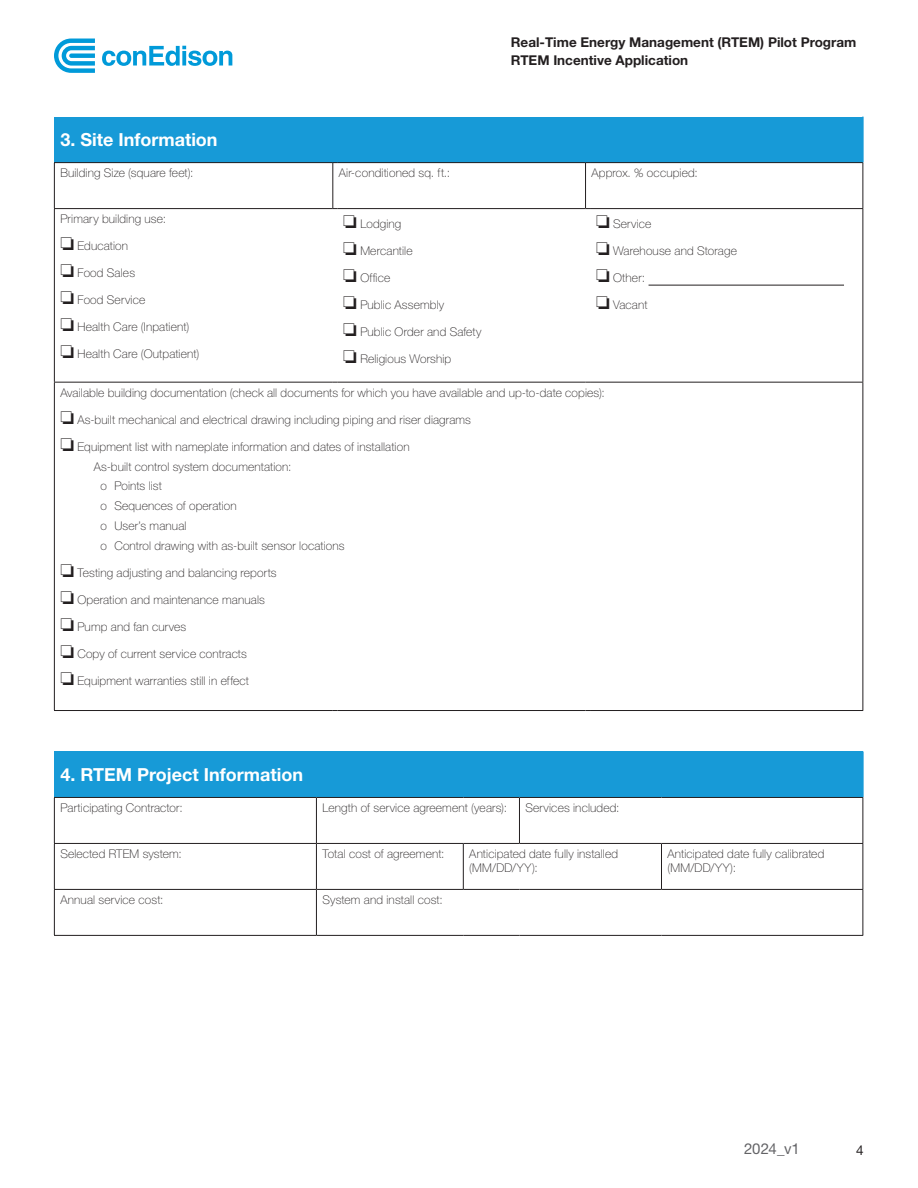
<style>
.page{position:relative;width:918px;height:1188px;background:#fff}
.page>*{position:absolute;margin:0;border:0;box-sizing:border-box;transform-origin:0 0}
.t1{font:700 18px "Helvetica Neue LT Std";color:#fff}
.t2{font:15px "Helvetica Neue LT Std";letter-spacing:-.005em;color:#636366}
.t3{font:700 13.5px/18px "Helvetica Neue LT Std";color:#231f20}
.t4{font:13.5px "Helvetica Neue LT Std";color:#231f20}
.t5{font:100 12px/14.4px "Helvetica Neue LT Std";letter-spacing:.01em;color:#231f20}
</style>
<div class="page">
<svg style="left:102px;top:46px;width:130px;height:20px"></svg>
<svg style="left:54px;top:39px;width:41px;height:34px"></svg>
<div style="left:54px;top:117px;width:809px;height:46px;background:#179ad7"></div>
<hr style="left:54px;top:162px;width:279px;height:1px;background:#231f20">
<hr style="left:54px;top:163px;width:1px;height:45px;background:#231f20">
<hr style="left:332px;top:163px;width:1px;height:45px;background:#231f20">
<hr style="left:337px;top:162px;width:249px;height:1px;background:#231f20">
<hr style="left:585px;top:163px;width:1px;height:45px;background:#231f20">
<hr style="left:590px;top:162px;width:273px;height:1px;background:#231f20">
<hr style="left:862px;top:163px;width:1px;height:45px;background:#231f20">
<hr style="left:862px;top:209px;width:1px;height:173px;background:#231f20">
<hr style="left:862px;top:383px;width:1px;height:327px;background:#231f20">
<hr style="left:54px;top:208px;width:279px;height:1px;background:#231f20">
<hr style="left:54px;top:209px;width:1px;height:173px;background:#231f20">
<hr style="left:337px;top:208px;width:249px;height:1px;background:#231f20">
<hr style="left:590px;top:208px;width:273px;height:1px;background:#231f20">
<hr style="left:54px;top:383px;width:1px;height:327px;background:#231f20">
<hr style="left:54px;top:710px;width:279px;height:1px;background:#231f20">
<hr style="left:337px;top:710px;width:249px;height:1px;background:#231f20">
<hr style="left:590px;top:710px;width:273px;height:1px;background:#231f20">
<hr style="left:54px;top:382px;width:279px;height:1px;background:#231f20">
<hr style="left:337px;top:382px;width:249px;height:1px;background:#231f20">
<hr style="left:590px;top:382px;width:273px;height:1px;background:#231f20">
<hr style="left:862px;top:117px;width:2px;height:45px;background:#179ad7">
<hr style="left:649px;top:285px;width:195px;height:1px;background:#231f20">
<div style="left:54px;top:752px;width:809px;height:45px;background:#179ad7"></div>
<hr style="left:54px;top:797px;width:262px;height:1px;background:#231f20">
<hr style="left:54px;top:798px;width:1px;height:45px;background:#231f20">
<hr style="left:316px;top:797px;width:147px;height:1px;background:#231f20">
<hr style="left:316px;top:798px;width:1px;height:45px;background:#231f20">
<hr style="left:463px;top:797px;width:56px;height:1px;background:#231f20">
<hr style="left:519px;top:797px;width:143px;height:1px;background:#231f20">
<hr style="left:519px;top:798px;width:1px;height:45px;background:#231f20">
<hr style="left:662px;top:797px;width:201px;height:1px;background:#231f20">
<hr style="left:862px;top:798px;width:1px;height:45px;background:#231f20">
<hr style="left:54px;top:843px;width:262px;height:1px;background:#231f20">
<hr style="left:54px;top:844px;width:1px;height:45px;background:#231f20">
<hr style="left:316px;top:843px;width:147px;height:1px;background:#231f20">
<hr style="left:316px;top:844px;width:1px;height:45px;background:#231f20">
<hr style="left:463px;top:843px;width:56px;height:1px;background:#231f20">
<hr style="left:463px;top:844px;width:1px;height:45px;background:#231f20">
<hr style="left:519px;top:843px;width:143px;height:1px;background:#231f20">
<hr style="left:662px;top:843px;width:201px;height:1px;background:#231f20">
<hr style="left:661px;top:844px;width:1px;height:45px;background:#231f20">
<hr style="left:862px;top:844px;width:1px;height:45px;background:#231f20">
<hr style="left:54px;top:889px;width:262px;height:1px;background:#231f20">
<hr style="left:54px;top:890px;width:1px;height:45px;background:#231f20">
<hr style="left:316px;top:889px;width:147px;height:1px;background:#231f20">
<hr style="left:316px;top:890px;width:1px;height:45px;background:#231f20">
<hr style="left:463px;top:889px;width:56px;height:1px;background:#231f20">
<hr style="left:519px;top:889px;width:143px;height:1px;background:#231f20">
<hr style="left:662px;top:889px;width:201px;height:1px;background:#231f20">
<hr style="left:862px;top:890px;width:1px;height:45px;background:#231f20">
<hr style="left:54px;top:935px;width:262px;height:1px;background:#231f20">
<hr style="left:316px;top:935px;width:147px;height:1px;background:#231f20">
<hr style="left:463px;top:935px;width:56px;height:1px;background:#231f20">
<hr style="left:519px;top:935px;width:143px;height:1px;background:#231f20">
<hr style="left:662px;top:935px;width:201px;height:1px;background:#231f20">
<hr style="left:862px;top:751px;width:2px;height:46px;background:#179ad7">
<p class="t3" style="left:511px;top:33px;width:347px">Real-Time Energy Management (RTEM) Pilot Program<br>RTEM Incentive Application</p>
<h1 class="t1" style="left:60px;top:129px;width:159px">3. Site Information</h1>
<p class="t5" style="left:60px;top:166px;width:135px">Building Size (square feet):</p>
<p class="t5" style="left:339px;top:166px;width:113px">Air-conditioned sq. ft.:</p>
<p class="t5" style="left:592px;top:166px;width:108px">Approx. % occupied:</p>
<p class="t5" style="left:60px;top:212px;width:107px">Primary building use:</p>
<p class="t5" style="left:60px;top:239px;width:69px">□ Education</p>
<p class="t5" style="left:60px;top:266px;width:76px">□ Food Sales</p>
<p class="t5" style="left:60px;top:293px;width:86px">□ Food Service</p>
<p class="t5" style="left:60px;top:320px;width:130px">□ Health Care (Inpatient)</p>
<p class="t5" style="left:60px;top:347px;width:141px">□ Health Care (Outpatient)</p>
<p class="t5" style="left:343px;top:217px;width:60px">□ Lodging</p>
<p class="t5" style="left:343px;top:244px;width:71px">□ Mercantile</p>
<p class="t5" style="left:343px;top:271px;width:49px">□ Office</p>
<p class="t5" style="left:343px;top:298px;width:102px">□ Public Assembly</p>
<p class="t5" style="left:343px;top:325px;width:140px">□ Public Order and Safety</p>
<p class="t5" style="left:343px;top:352px;width:109px">□ Religious Worship</p>
<p class="t5" style="left:596px;top:217px;width:57px">□ Service</p>
<p class="t5" style="left:596px;top:244px;width:142px">□ Warehouse and Storage</p>
<p class="t5" style="left:596px;top:271px;width:50px">□ Other:</p>
<p class="t5" style="left:596px;top:298px;width:53px">□ Vacant</p>
<p class="t5" style="left:60px;top:385px;width:546px">Available building documentation (check all documents for which you have available and up-to-date copies):</p>
<p class="t5" style="left:60px;top:412px;width:412px">□ As-built mechanical and electrical drawing including piping and riser diagrams</p>
<p class="t5" style="left:60px;top:439px;width:351px">□ Equipment list with nameplate information and dates of installation</p>
<p class="t5" style="left:94px;top:459px;width:199px">As-built control system documentation:</p>
<p class="t5" style="left:100px;top:479px;width:63px">o Points list</p>
<p class="t5" style="left:100px;top:499px;width:138px">o Sequences of operation</p>
<p class="t5" style="left:100px;top:518px;width:88px">o User’s manual</p>
<p class="t5" style="left:100px;top:538px;width:246px">o Control drawing with as-built sensor locations</p>
<p class="t5" style="left:60px;top:565px;width:218px">□ Testing adjusting and balancing reports</p>
<p class="t5" style="left:60px;top:592px;width:206px">□ Operation and maintenance manuals</p>
<p class="t5" style="left:60px;top:619px;width:128px">□ Pump and fan curves</p>
<p class="t5" style="left:60px;top:646px;width:188px">□ Copy of current service contracts</p>
<p class="t5" style="left:60px;top:673px;width:190px">□ Equipment warranties still in effect</p>
<h1 class="t1" style="left:60px;top:763px;width:244px">4. RTEM Project Information</h1>
<p class="t5" style="left:60px;top:801px;width:124px">Participating Contractor:</p>
<p class="t5" style="left:322px;top:801px;width:186px">Length of service agreement (years):</p>
<p class="t5" style="left:525px;top:801px;width:96px">Services included:</p>
<p class="t5" style="left:60px;top:847px;width:123px">Selected RTEM system:</p>
<p class="t5" style="left:322px;top:847px;width:124px">Total cost of agreement:</p>
<p class="t5" style="left:469px;top:847px;width:150px">Anticipated date fully installed (MM/DD/YY):</p>
<p class="t5" style="left:668px;top:847px;width:158px">Anticipated date fully calibrated (MM/DD/YY):</p>
<p class="t5" style="left:60px;top:893px;width:105px">Annual service cost:</p>
<p class="t5" style="left:322px;top:893px;width:122px">System and install cost:</p>
<p class="t2" style="left:744px;top:1140px;width:57px">2024_v1</p>
<p class="t4" style="left:856px;top:1142px;width:9px">4</p>
</div>
